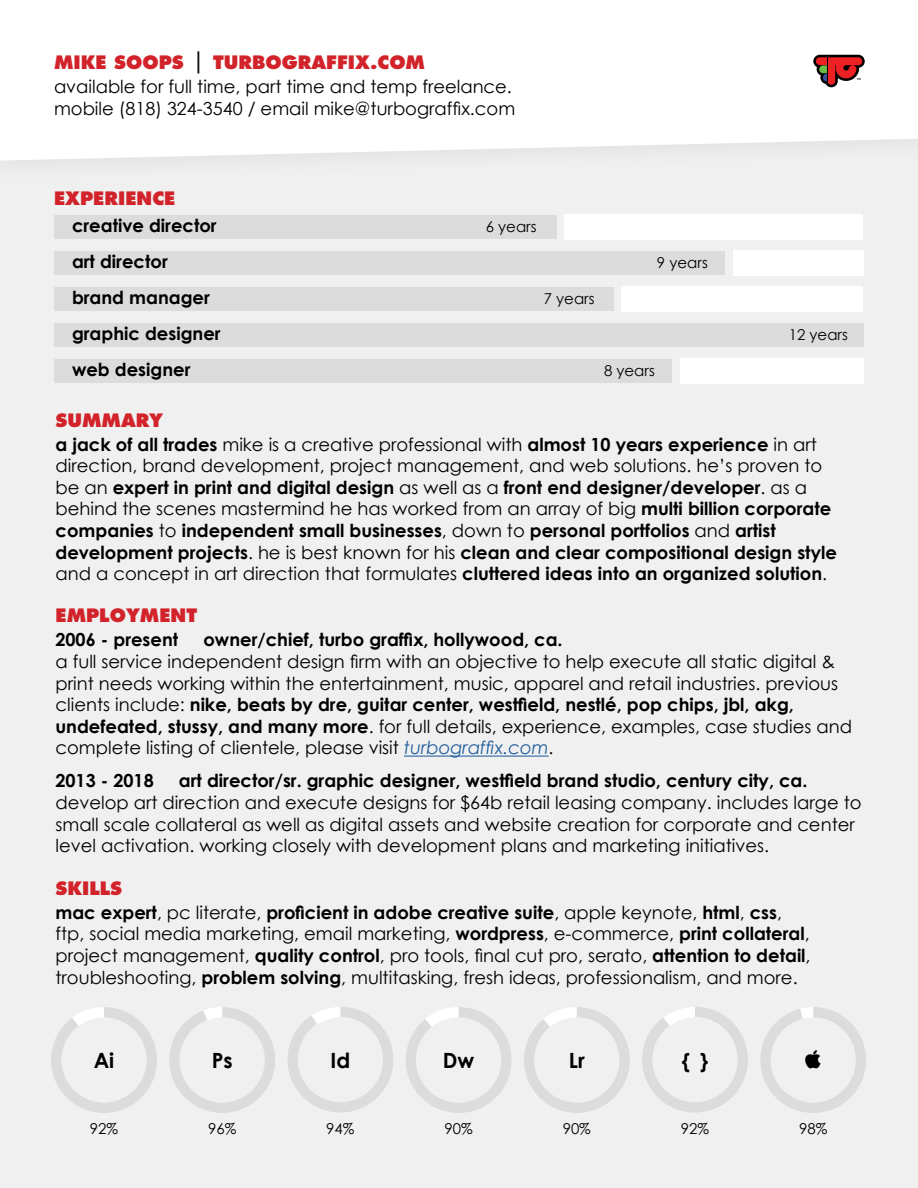
<style>
.page{position:relative;width:918px;height:1188px;background:#fff}
.page>*{position:absolute;margin:0;border:0;box-sizing:border-box;transform-origin:0 0}
.t1{font:700 21px "Century Gothic";color:#000}
.t2{font:18px/21.6px "Century Gothic";color:#000}
.t3{font:700 18px/21.6px "Century Gothic";color:#000}
.t4{font:800 18px "Futura";color:#d2232a}
.t5{font:15px "Century Gothic";color:#000}
.s1{font-family:"Century Gothic";font-weight:400;font-size:24px;color:#000}
.s2{font-weight:400}
.s3{font-weight:700}
.s4{font-style:italic;color:#215e9e}
</style>
<div class="page">
<div style="left:0;top:187px;width:918px;height:1001px;background:#f0f0f0"></div>
<div style="left:0;top:0;width:918px;height:187px;background:#f0f0f0"></div>
<svg style="left:0;top:0;width:918px;height:161px;fill:#fff"></svg>
<div style="left:733px;top:251px;width:130px;height:25px;background:#fff"></div>
<div style="left:621px;top:287px;width:242px;height:25px;background:#fff"></div>
<div style="left:564px;top:214px;width:299px;height:26px;background:#fff"></div>
<div style="left:680px;top:359px;width:183px;height:25px;background:#fff"></div>
<div style="left:54px;top:251px;width:670px;height:24px;background:#dcdcdc"></div>
<div style="left:54px;top:359px;width:617px;height:24px;background:#dcdcdc"></div>
<div style="left:54px;top:287px;width:559px;height:24px;background:#dcdcdc"></div>
<div style="left:54px;top:323px;width:810px;height:24px;background:#dcdcdc"></div>
<div style="left:54px;top:215px;width:502px;height:24px;background:#dcdcdc"></div>
<hr style="left:404px;top:756px;width:145px;height:1px;background:#215e9e">
<svg style="left:813px;top:55px;width:52px;height:32px"></svg>
<svg style="left:46px;top:1001px;width:825px;height:117px"></svg>
<p class="t4" style="left:54px;top:51px;width:373px">MIKE SOOPS <span class="s1">|</span> TURBOGRAFFIX.COM</p>
<p class="t2" style="left:54px;top:76px;width:463px">available for full time, part time and temp freelance. mobile (818) 324-3540 / email mike@turbograffix.com</p>
<p class="t4" style="left:54px;top:187px;width:123px">EXPERIENCE</p>
<p class="t3" style="left:72px;top:215px;width:146px">creative director</p>
<p class="t5" style="left:486px;top:218px;width:52px">6 years</p>
<p class="t3" style="left:72px;top:251px;width:97px">art director</p>
<p class="t5" style="left:657px;top:254px;width:52px">9 years</p>
<p class="t3" style="left:72px;top:287px;width:139px">brand manager</p>
<p class="t5" style="left:544px;top:290px;width:52px">7 years</p>
<p class="t3" style="left:72px;top:323px;width:150px">graphic designer</p>
<p class="t5" style="left:789px;top:326px;width:61px">12 years</p>
<p class="t3" style="left:72px;top:359px;width:120px">web designer</p>
<p class="t5" style="left:604px;top:362px;width:52px">8 years</p>
<p class="t4" style="left:56px;top:409px;width:109px">SUMMARY</p>
<p class="t3" style="left:56px;top:433px;width:783px">a jack of all trades <span class="s2">mike is a creative professional with</span> almost 10 years experience <span class="s2">in art direction, brand development, project management, and web solutions. he’s proven to be an</span> expert in print and digital design <span class="s2">as well as a</span> front end designer/developer<span class="s2">. as a behind the scenes mastermind he has worked from an array of big</span> multi billion corporate companies <span class="s2">to</span> independent small businesses<span class="s2">, down to</span> personal portfolios <span class="s2">and</span> artist development projects<span class="s2">. he is best known for his</span> clean and clear compositional design style <span class="s2">and a concept in art direction that formulates</span> cluttered ideas into an organized solution<span class="s2">.</span></p>
<p class="t4" style="left:56px;top:604px;width:143px">EMPLOYMENT</p>
<p class="t3" style="left:56px;top:629px;width:124px">2006 - present</p>
<p class="t3" style="left:203px;top:629px;width:361px">owner/chief, turbo graffix, hollywood, ca.</p>
<p class="t2" style="left:56px;top:650px;width:798px">a full service independent design firm with an objective to help execute all static digital &amp; print needs working within the entertainment, music, apparel and retail industries. previous clients include: <span class="s3">nike, beats by dre, guitar center, westfield, nestlé, pop chips, jbl, akg, undefeated, stussy, and many more</span>. for full details, experience, examples, case studies and complete listing of clientele, please visit <span class="s4">turbograffix.com</span>.</p>
<p class="t3" style="left:56px;top:770px;width:100px">2013 - 2018</p>
<p class="t3" style="left:179px;top:770px;width:630px">art director/sr. graphic designer, westfield brand studio, century city, ca.</p>
<p class="t2" style="left:56px;top:791px;width:808px">develop art direction and execute designs for $64b retail leasing company. includes large to small scale collateral as well as digital assets and website creation for corporate and center level activation. working closely with development plans and marketing initiatives.</p>
<p class="t4" style="left:56px;top:877px;width:68px">SKILLS</p>
<p class="t2" style="left:55px;top:901px;width:757px"><span class="s3">mac expert</span>, pc literate, <span class="s3">proficient in adobe creative suite</span>, apple keynote, <span class="s3">html</span>, <span class="s3">css</span>, ftp, social media marketing, email marketing, <span class="s3">wordpress</span>, e-commerce, <span class="s3">print collateral</span>, project management, <span class="s3">quality control</span>, pro tools, final cut pro, serato, <span class="s3">attention to detail</span>, troubleshooting, <span class="s3">problem solving</span>, multitasking, fresh ideas, professionalism, and more.</p>
<p class="t1" style="left:94px;top:1047px;width:22px">Ai</p>
<p class="t5" style="left:90px;top:1119px;width:30px">92%</p>
<p class="t1" style="left:212px;top:1047px;width:22px">Ps</p>
<p class="t5" style="left:208px;top:1119px;width:30px">96%</p>
<p class="t1" style="left:331px;top:1047px;width:21px">Id</p>
<p class="t5" style="left:326px;top:1119px;width:30px">94%</p>
<p class="t1" style="left:443px;top:1047px;width:33px">Dw</p>
<p class="t5" style="left:445px;top:1119px;width:30px">90%</p>
<p class="t1" style="left:569px;top:1047px;width:17px">Lr</p>
<p class="t5" style="left:563px;top:1119px;width:30px">90%</p>
<p class="t1" style="left:682px;top:1047px;width:28px">{ }</p>
<p class="t5" style="left:681px;top:1119px;width:30px">92%</p>
<p class="t5" style="left:799px;top:1119px;width:30px">98%</p>
</div>
